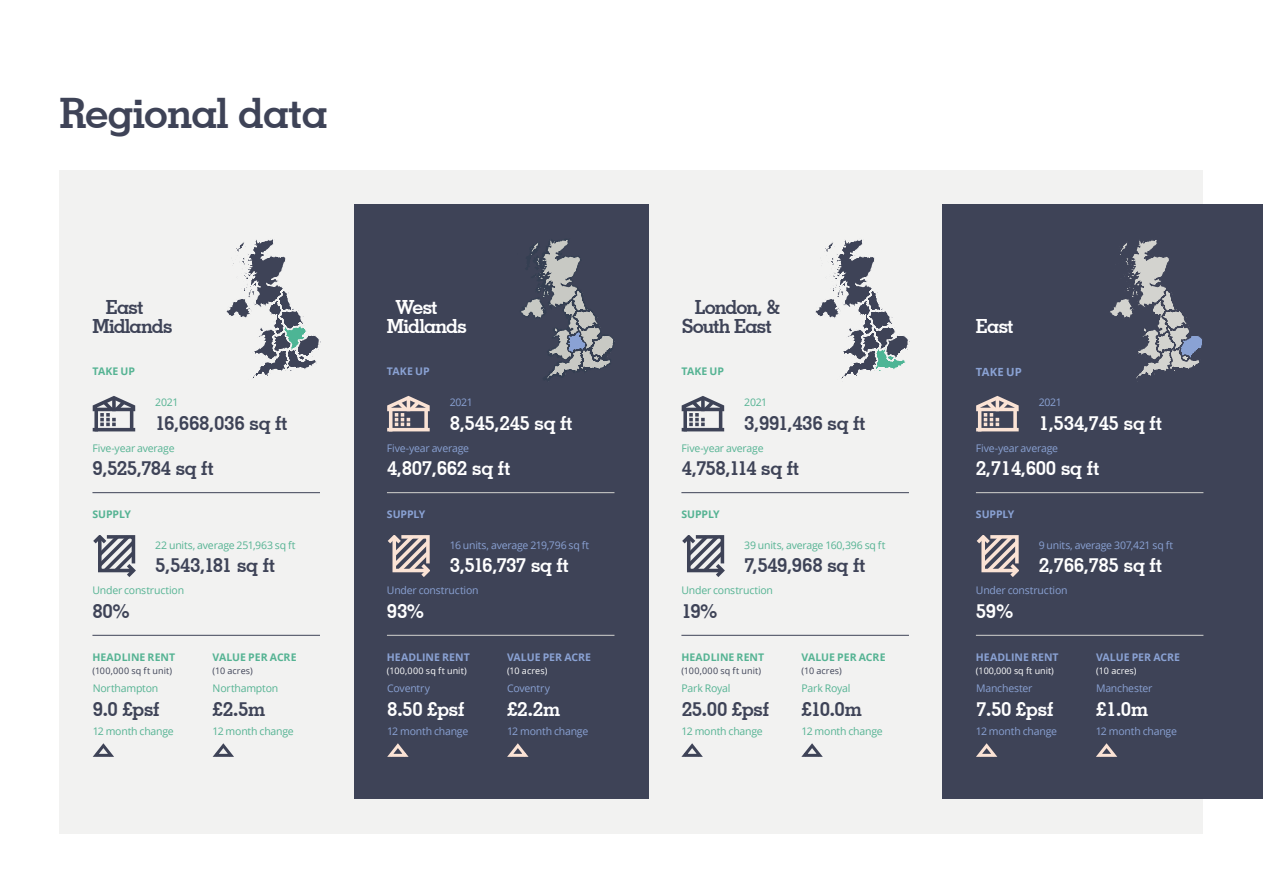
<style>
.page{position:relative;width:1263px;height:893px;background:#fff}
.page>*{position:absolute;margin:0;border:0;box-sizing:border-box;transform-origin:0 0}
.t1{font:700 42px "Geometric Slab 703 BT";letter-spacing:-.02em;color:#3e4357}
.t2{font:700 19.5px "Geometric Slab 703 BT";letter-spacing:-.03em;color:#3e4357}
.t3{font:700 19.5px "Geometric Slab 703 BT";letter-spacing:-.02em;color:#fff}
.t4{font:700 19.5px/19.5px "Geometric Slab 703 BT";letter-spacing:-.05em;color:#3e4357}
.t5{font:700 19.5px "Geometric Slab 703 BT";letter-spacing:-.04em;color:#fff}
.t6{font:700 19.5px/19.5px "Geometric Slab 703 BT";letter-spacing:-.05em;color:#fff}
.t7{font:700 11.25px "Open Sans";letter-spacing:.005em;color:#8aa2d4}
.t8{font:10.5px "Open Sans";letter-spacing:-.02em;color:#55b393}
.t9{font:10.5px "Open Sans";letter-spacing:-.02em;color:#8aa2d4}
.t10{font:700 10.5px "Open Sans";color:#55b393}
.t11{font:700 10.5px "Open Sans";color:#8aa2d4}
.t12{font:9px "Open Sans";letter-spacing:.02em;color:#3e4357}
.t13{font:9px "Open Sans";color:#fff}
.t14{font:9px "Open Sans";letter-spacing:.025em;color:#fff}
</style>
<div class="page">
<div style="left:60px;top:170px;width:1143px;height:663px;background:#f2f2f1"></div>
<div style="left:943px;top:204px;width:320px;height:595px;background:#3e4357"></div>
<div style="left:354px;top:204px;width:294px;height:595px;background:#3e4357"></div>
<hr style="left:978px;top:428px;width:39px;height:3px;background:#fbe3d5">
<hr style="left:978px;top:412px;width:3px;height:18px;background:#fbe3d5">
<svg style="left:976px;top:395px;width:43px;height:31px"></svg>
<hr style="left:389px;top:428px;width:39px;height:3px;background:#fbe3d5">
<hr style="left:389px;top:412px;width:3px;height:18px;background:#fbe3d5">
<svg style="left:387px;top:395px;width:43px;height:31px"></svg>
<hr style="left:94px;top:428px;width:39px;height:3px;background:#3e4357">
<hr style="left:94px;top:412px;width:4px;height:18px;background:#3e4357">
<hr style="left:130px;top:411px;width:3px;height:17px;background:#3e4357">
<svg style="left:93px;top:396px;width:42px;height:30px"></svg>
<hr style="left:683px;top:428px;width:39px;height:3px;background:#3e4357">
<hr style="left:683px;top:412px;width:4px;height:18px;background:#3e4357">
<hr style="left:719px;top:411px;width:3px;height:17px;background:#3e4357">
<svg style="left:682px;top:396px;width:42px;height:30px"></svg>
<hr style="left:976px;top:492px;width:227px;height:1px;background:#d3d3cf">
<hr style="left:387px;top:492px;width:227px;height:1px;background:#d3d3cf">
<hr style="left:92px;top:492px;width:228px;height:1px;background:#3e4357">
<hr style="left:681px;top:492px;width:228px;height:1px;background:#3e4357">
<hr style="left:976px;top:635px;width:227px;height:1px;background:#d3d3cf">
<hr style="left:387px;top:635px;width:227px;height:1px;background:#d3d3cf">
<hr style="left:92px;top:635px;width:228px;height:1px;background:#3e4357">
<hr style="left:681px;top:635px;width:228px;height:1px;background:#3e4357">
<svg style="left:976px;top:535px;width:43px;height:42px"></svg>
<svg style="left:387px;top:535px;width:43px;height:42px"></svg>
<svg style="left:93px;top:535px;width:42px;height:42px"></svg>
<svg style="left:682px;top:535px;width:42px;height:42px"></svg>
<svg style="left:1110px;top:240px;width:92px;height:139px"></svg>
<svg style="left:521px;top:240px;width:92px;height:139px"></svg>
<svg style="left:226px;top:239px;width:93px;height:140px"></svg>
<svg style="left:815px;top:239px;width:93px;height:140px"></svg>
<svg style="left:92px;top:743px;width:22px;height:14px"></svg>
<svg style="left:681px;top:743px;width:22px;height:14px"></svg>
<svg style="left:212px;top:743px;width:22px;height:14px"></svg>
<svg style="left:801px;top:743px;width:22px;height:14px"></svg>
<svg style="left:387px;top:743px;width:22px;height:14px"></svg>
<svg style="left:976px;top:743px;width:22px;height:14px"></svg>
<svg style="left:507px;top:743px;width:22px;height:14px"></svg>
<svg style="left:1096px;top:743px;width:22px;height:14px"></svg>
<h1 class="t1" style="left:60px;top:87px;width:270px">Regional data</h1>
<h2 class="t4" style="left:92px;top:297px;width:82px;text-indent:13px">East<br>Midlands</h2>
<h2 class="t4" style="left:681px;top:297px;width:101px;text-indent:13px">London, &amp;<br>South East</h2>
<h2 class="t6" style="left:387px;top:297px;width:82px;text-indent:9px">West<br>Midlands</h2>
<h2 class="t3" style="left:976px;top:314px;width:39px">East</h2>
<p class="t10" style="left:92px;top:364px;width:44px">TAKE UP</p>
<p class="t11" style="left:387px;top:364px;width:44px">TAKE UP</p>
<p class="t10" style="left:681px;top:364px;width:44px">TAKE UP</p>
<p class="t7" style="left:976px;top:364px;width:47px">TAKE UP</p>
<p class="t8" style="left:155px;top:395px;width:25px">2021</p>
<h2 class="t2" style="left:155px;top:411px;width:134px">16,668,036 sq ft</h2>
<p class="t9" style="left:450px;top:395px;width:25px">2021</p>
<h2 class="t3" style="left:450px;top:411px;width:125px">8,545,245 sq ft</h2>
<p class="t8" style="left:744px;top:395px;width:25px">2021</p>
<h2 class="t2" style="left:744px;top:411px;width:123px">3,991,436 sq ft</h2>
<p class="t9" style="left:1039px;top:395px;width:25px">2021</p>
<h2 class="t3" style="left:1039px;top:411px;width:125px">1,534,745 sq ft</h2>
<p class="t8" style="left:92px;top:440px;width:84px">Five-year average</p>
<h2 class="t2" style="left:92px;top:456px;width:123px">9,525,784 sq ft</h2>
<p class="t9" style="left:387px;top:440px;width:84px">Five-year average</p>
<h2 class="t3" style="left:387px;top:456px;width:125px">4,807,662 sq ft</h2>
<p class="t8" style="left:681px;top:440px;width:84px">Five-year average</p>
<h2 class="t2" style="left:681px;top:456px;width:120px">4,758,114 sq ft</h2>
<p class="t9" style="left:976px;top:440px;width:84px">Five-year average</p>
<h2 class="t3" style="left:976px;top:456px;width:125px">2,714,600 sq ft</h2>
<p class="t10" style="left:92px;top:507px;width:40px">SUPPLY</p>
<p class="t11" style="left:387px;top:507px;width:40px">SUPPLY</p>
<p class="t10" style="left:681px;top:507px;width:40px">SUPPLY</p>
<p class="t11" style="left:976px;top:507px;width:40px">SUPPLY</p>
<p class="t8" style="left:155px;top:537px;width:142px">22 units, average 251,963 sq ft</p>
<h2 class="t2" style="left:155px;top:553px;width:122px">5,543,181 sq ft</h2>
<p class="t9" style="left:450px;top:537px;width:141px">16 units, average 219,796 sq ft</p>
<h2 class="t5" style="left:450px;top:553px;width:121px">3,516,737 sq ft</h2>
<p class="t8" style="left:744px;top:537px;width:143px">39 units, average 160,396 sq ft</p>
<h2 class="t2" style="left:744px;top:553px;width:123px">7,549,968 sq ft</h2>
<p class="t9" style="left:1039px;top:537px;width:136px">9 units, average 307,421 sq ft</p>
<h2 class="t3" style="left:1039px;top:553px;width:125px">2,766,785 sq ft</h2>
<p class="t8" style="left:92px;top:583px;width:93px">Under construction</p>
<h2 class="t2" style="left:92px;top:599px;width:39px">80%</h2>
<p class="t10" style="left:92px;top:649px;width:84px">HEADLINE RENT</p>
<p class="t12" style="left:92px;top:664px;width:81px">(100,000 sq ft unit)</p>
<p class="t10" style="left:213px;top:649px;width:85px">VALUE PER ACRE</p>
<p class="t12" style="left:213px;top:664px;width:42px">(10 acres)</p>
<p class="t9" style="left:387px;top:583px;width:93px">Under construction</p>
<h2 class="t3" style="left:387px;top:599px;width:39px">93%</h2>
<p class="t11" style="left:387px;top:649px;width:84px">HEADLINE RENT</p>
<p class="t14" style="left:387px;top:664px;width:81px">(100,000 sq ft unit)</p>
<p class="t11" style="left:507px;top:649px;width:85px">VALUE PER ACRE</p>
<p class="t13" style="left:507px;top:664px;width:42px">(10 acres)</p>
<p class="t8" style="left:681px;top:583px;width:93px">Under construction</p>
<h2 class="t2" style="left:681px;top:599px;width:38px">19%</h2>
<p class="t10" style="left:681px;top:649px;width:84px">HEADLINE RENT</p>
<p class="t12" style="left:681px;top:664px;width:81px">(100,000 sq ft unit)</p>
<p class="t10" style="left:802px;top:649px;width:85px">VALUE PER ACRE</p>
<p class="t12" style="left:802px;top:664px;width:42px">(10 acres)</p>
<p class="t9" style="left:976px;top:583px;width:93px">Under construction</p>
<h2 class="t3" style="left:976px;top:599px;width:39px">59%</h2>
<p class="t11" style="left:976px;top:649px;width:84px">HEADLINE RENT</p>
<p class="t13" style="left:976px;top:664px;width:79px">(100,000 sq ft unit)</p>
<p class="t11" style="left:1096px;top:649px;width:85px">VALUE PER ACRE</p>
<p class="t13" style="left:1096px;top:664px;width:42px">(10 acres)</p>
<p class="t8" style="left:682px;top:681px;width:50px">Park Royal</p>
<h2 class="t2" style="left:682px;top:697px;width:89px">25.00 £psf</h2>
<p class="t8" style="left:801px;top:681px;width:50px">Park Royal</p>
<h2 class="t2" style="left:801px;top:697px;width:62px">£10.0m</h2>
<p class="t8" style="left:93px;top:681px;width:67px">Northampton</p>
<h2 class="t2" style="left:93px;top:697px;width:68px">9.0 £psf</h2>
<p class="t8" style="left:93px;top:724px;width:83px">12 month change</p>
<p class="t8" style="left:213px;top:724px;width:83px">12 month change</p>
<p class="t9" style="left:387px;top:724px;width:83px">12 month change</p>
<p class="t9" style="left:507px;top:724px;width:83px">12 month change</p>
<p class="t8" style="left:682px;top:724px;width:83px">12 month change</p>
<p class="t8" style="left:801px;top:724px;width:83px">12 month change</p>
<p class="t9" style="left:976px;top:724px;width:83px">12 month change</p>
<p class="t9" style="left:1096px;top:724px;width:83px">12 month change</p>
<p class="t8" style="left:213px;top:681px;width:67px">Northampton</p>
<h2 class="t2" style="left:213px;top:697px;width:54px">£2.5m</h2>
<p class="t9" style="left:976px;top:681px;width:58px">Manchester</p>
<h2 class="t3" style="left:976px;top:697px;width:79px">7.50 £psf</h2>
<p class="t9" style="left:1096px;top:681px;width:58px">Manchester</p>
<h2 class="t3" style="left:1096px;top:697px;width:54px">£1.0m</h2>
<p class="t9" style="left:387px;top:681px;width:44px">Coventry</p>
<h2 class="t3" style="left:387px;top:697px;width:79px">8.50 £psf</h2>
<p class="t9" style="left:507px;top:681px;width:44px">Coventry</p>
<h2 class="t3" style="left:507px;top:697px;width:55px">£2.2m</h2>
</div>
